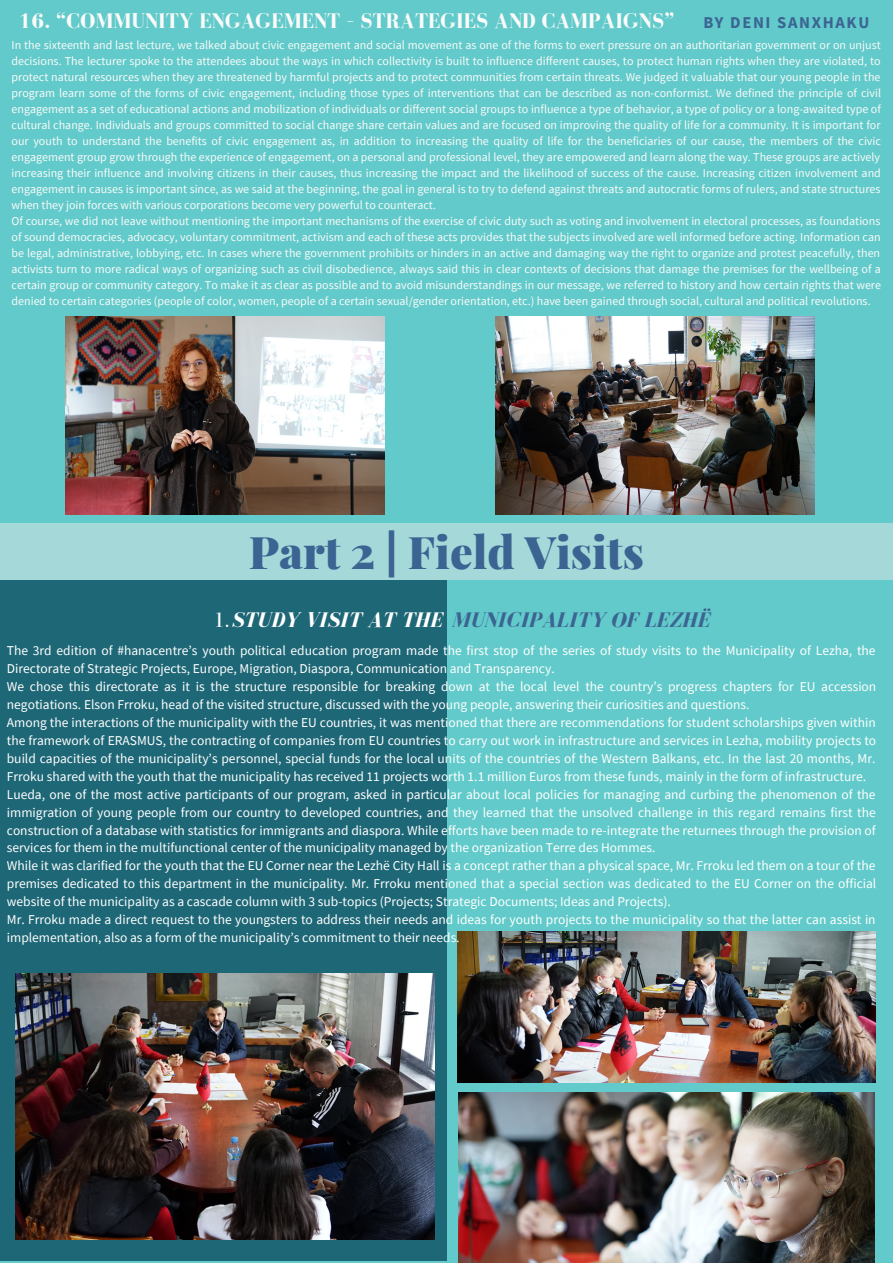
<style>
.page{position:relative;width:893px;height:1264px;background:#fff}
.page>*{position:absolute;margin:0;border:0;box-sizing:border-box;transform-origin:0 0}
.t1{font:900 45px "Playfair Display";color:#3b6492}
.t2{font:700 21.75px "Bodoni FLF";color:#fafafa}
.t3{font:italic 700 21.75px "Bodoni FLF";color:#3b6492}
.t4{font:700 16.5px "Source Sans Pro";letter-spacing:.1em;color:#3b6492}
.t5{font:13.5px/18px "Source Sans Pro";color:#fff}
.t6{font:12px/16px "Source Sans Pro";color:#fafafa}
.s1{font-weight:400;font-style:normal;color:#fff}
.s2{color:#fff}
</style>
<div class="page">
<div style="left:0;top:0;width:892px;height:105px;background:#62caca"></div>
<div style="left:0;top:52px;width:892px;height:1210px;background:#62caca"></div>
<img style="left:65px;top:317px;width:320px;height:198px">
<img style="left:495px;top:317px;width:319px;height:198px">
<div style="left:0;top:524px;width:892px;height:56px;background:#a5d9d9"></div>
<div style="left:0;top:580px;width:446px;height:681px;background:#1e6776"></div>
<img style="left:15px;top:973px;width:419px;height:266px">
<img style="left:458px;top:931px;width:417px;height:151px">
<img style="left:458px;top:1092px;width:416px;height:170px">
<h2 class="t2" style="left:19px;top:9px;width:657px">16. “COMMUNITY ENGAGEMENT – STRATEGIES AND CAMPAIGNS”</h2>
<p class="t6" style="left:12px;top:37px;width:871px">In the sixteenth and last lecture, we talked about civic engagement and social movement as one of the forms to exert pressure on an authoritarian government or on unjust decisions. The lecturer spoke to the attendees about the ways in which collectivity is built to influence different causes, to protect human rights when they are violated, to protect natural resources when they are threatened by harmful projects and to protect communities from certain threats. We judged it valuable that our young people in the program learn some of the forms of civic engagement, including those types of interventions that can be described as non-conformist. We defined the principle of civil engagement as a set of educational actions and mobilization of individuals or different social groups to influence a type of behavior, a type of policy or a long-awaited type of cultural change. Individuals and groups committed to social change share certain values and are focused on improving the quality of life for a community. It is important for our youth to understand the benefits of civic engagement as, in addition to increasing the quality of life for the beneficiaries of our cause, the members of the civic engagement group grow through the experience of engagement, on a personal and professional level, they are empowered and learn along the way. These groups are actively increasing their influence and involving citizens in their causes, thus increasing the impact and the likelihood of success of the cause. Increasing citizen involvement and engagement in causes is important since, as we said at the beginning, the goal in general is to try to defend against threats and autocratic forms of rulers, and state structures when they join forces with various corporations become very powerful to counteract.<br>Of course, we did not leave without mentioning the important mechanisms of the exercise of civic duty such as voting and involvement in electoral processes, as foundations of sound democracies, advocacy, voluntary commitment, activism and each of these acts provides that the subjects involved are well informed before acting. Information can be legal, administrative, lobbying, etc. In cases where the government prohibits or hinders in an active and damaging way the right to organize and protest peacefully, then activists turn to more radical ways of organizing such as civil disobedience, always said this in clear contexts of decisions that damage the premises for the wellbeing of a certain group or community category. To make it as clear as possible and to avoid misunderstandings in our message, we referred to history and how certain rights that were denied to certain categories (people of color, women, people of a certain sexual/gender orientation, etc.) have been gained through social, cultural and political revolutions.</p>
<h3 class="t4" style="left:703px;top:11px;width:167px">BY DENI SANXHAKU</h3>
<h1 class="t1" style="left:249px;top:520px;width:396px">Part 2 | Field Visits</h1>
<h2 class="t3" style="left:213px;top:608px;width:498px"><span class="s1">1.</span><span class="s2">STUDY VISIT AT THE</span> MUNICIPALITY OF LEZHË</h2>
<p class="t5" style="left:7px;top:640px;width:870px">The 3rd edition of #hanacentre’s youth political education program made the first stop of the series of study visits to the Municipality of Lezha, the Directorate of Strategic Projects, Europe, Migration, Diaspora, Communication and Transparency.<br>We chose this directorate as it is the structure responsible for breaking down at the local level the country’s progress chapters for EU accession negotiations. Elson Frroku, head of the visited structure, discussed with the young people, answering their curiosities and questions.<br>Among the interactions of the municipality with the EU countries, it was mentioned that there are recommendations for student scholarships given within the framework of ERASMUS, the contracting of companies from EU countries to carry out work in infrastructure and services in Lezha, mobility projects to build capacities of the municipality’s personnel, special funds for the local units of the countries of the Western Balkans, etc. In the last 20 months, Mr.<br>Frroku shared with the youth that the municipality has received 11 projects worth 1.1 million Euros from these funds, mainly in the form of infrastructure.<br>Lueda, one of the most active participants of our program, asked in particular about local policies for managing and curbing the phenomenon of the immigration of young people from our country to developed countries, and they learned that the unsolved challenge in this regard remains first the construction of a database with statistics for immigrants and diaspora. While efforts have been made to re-integrate the returnees through the provision of services for them in the multifunctional center of the municipality managed by the organization Terre des Hommes.<br>While it was clarified for the youth that the EU Corner near the Lezhë City Hall is a concept rather than a physical space, Mr. Frroku led them on a tour of the premises dedicated to this department in the municipality. Mr. Frroku mentioned that a special section was dedicated to the EU Corner on the official website of the municipality as a cascade column with 3 sub-topics (Projects; Strategic Documents; Ideas and Projects).<br>Mr. Frroku made a direct request to the youngsters to address their needs and ideas for youth projects to the municipality so that the latter can assist in implementation, also as a form of the municipality’s commitment to their needs.</p>
</div>
